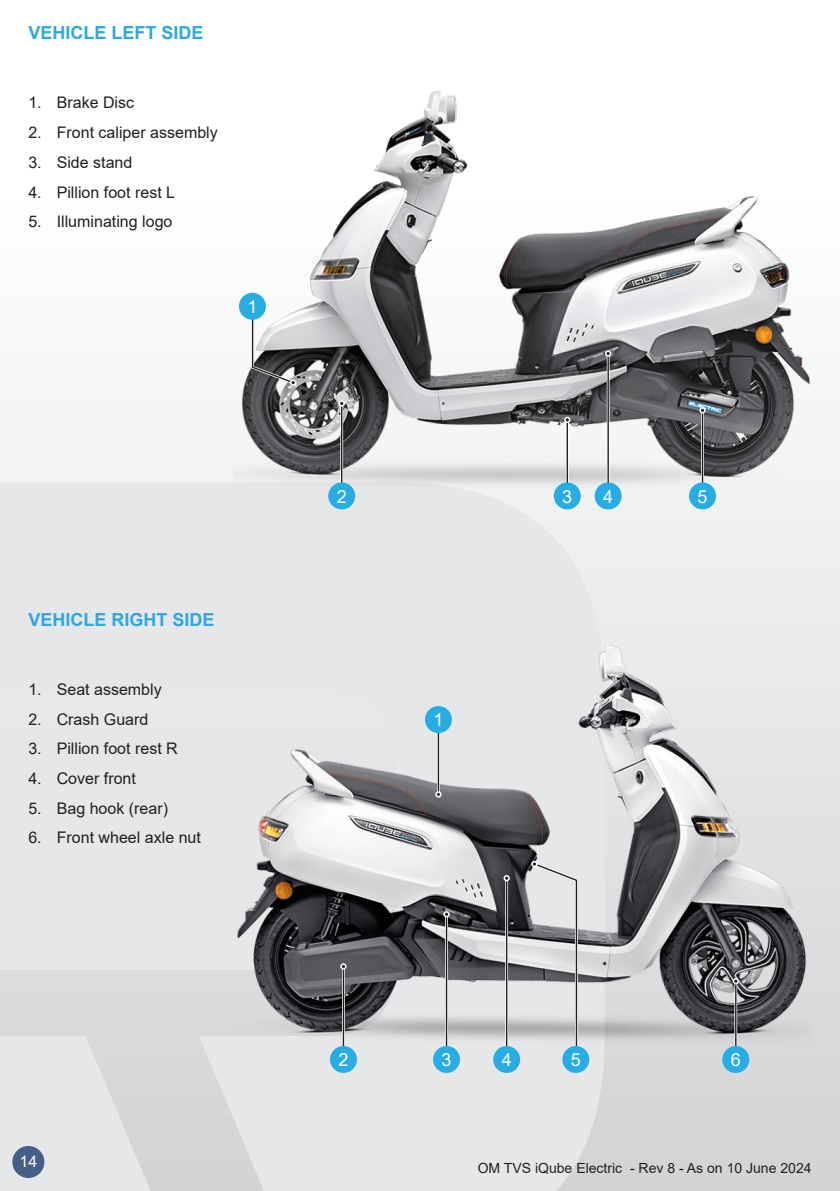
<style>
.page{position:relative;width:840px;height:1191px;background:#fff}
.page>*{position:absolute;margin:0;border:0;box-sizing:border-box;transform-origin:0 0}
.SubTitle{font:700 18px "Arial";color:#2fa8df}
.t1{font:18px "Arial";color:#fff}
.t2{font:16px "Arial";color:#231f20}
.t3{font:16px "Arial";color:#fff}
.t4{font:14px "Arial";color:#231f20}
</style>
<div class="page">
<div style="left:0;top:0;width:839px;height:1191px;background:linear-gradient(to bottom,#fff,#d2d4d6)"></div>
<svg style="left:0;top:482px;width:604px;height:709px;background:#e3e4e6"></svg>
<div style="left:0;top:760px;width:232px;height:210px;background:#e6e7e9"></div>
<div style="left:12px;top:1146px;width:32px;height:32px;background:#465f89;border-radius:50%"></div>
<img style="left:232px;top:62px;width:579px;height:443px">
<hr style="left:340px;top:404px;width:3px;height:80px;background:#fff">
<hr style="left:341px;top:404px;width:1px;height:80px;background:#231f20">
<div style="left:328px;top:482px;width:27px;height:27px;background:#27ade3;border-radius:50%"></div>
<div style="left:239px;top:293px;width:27px;height:27px;background:#27ade3;border-radius:50%"></div>
<img style="left:232px;top:618px;width:579px;height:443px">
<hr style="left:342px;top:967px;width:2px;height:87px;background:#231f20">
<hr style="left:734px;top:982px;width:2px;height:64px;background:#231f20">
<hr style="left:445px;top:916px;width:2px;height:145px;background:#231f20">
<hr style="left:505px;top:878px;width:3px;height:170px;background:#fff">
<hr style="left:505px;top:878px;width:2px;height:170px;background:#231f20">
<div style="left:330px;top:1046px;width:27px;height:27px;background:#27ade3;border-radius:50%"></div>
<div style="left:433px;top:1046px;width:27px;height:27px;background:#27ade3;border-radius:50%"></div>
<div style="left:493px;top:1046px;width:27px;height:27px;background:#27ade3;border-radius:50%"></div>
<div style="left:722px;top:1046px;width:26px;height:27px;background:#27ade3;border-radius:50%"></div>
<hr style="left:437px;top:723px;width:2px;height:70px;background:#231f20">
<div style="left:424px;top:706px;width:27px;height:27px;background:#27ade3;border-radius:50%"></div>
<div style="left:562px;top:1046px;width:27px;height:27px;background:#27ade3;border-radius:50%"></div>
<hr style="left:565px;top:421px;width:3px;height:62px;background:#fff">
<hr style="left:566px;top:421px;width:1px;height:62px;background:#231f20">
<hr style="left:606px;top:354px;width:3px;height:132px;background:#fff">
<hr style="left:607px;top:354px;width:1px;height:132px;background:#231f20">
<div style="left:594px;top:482px;width:27px;height:27px;background:#27ade3;border-radius:50%"></div>
<div style="left:553px;top:482px;width:27px;height:27px;background:#27ade3;border-radius:50%"></div>
<svg style="left:696px;top:393px;width:4px;height:4px"></svg>
<hr style="left:700px;top:410px;width:3px;height:91px;background:#fff">
<hr style="left:701px;top:410px;width:1px;height:91px;background:#231f20">
<div style="left:688px;top:482px;width:27px;height:27px;background:#27ade3;border-radius:50%"></div>
<svg style="left:250px;top:315px;width:46px;height:71px"></svg>
<div style="left:290px;top:379px;width:6px;height:7px;border:2px solid #fff;border-radius:50%"></div>
<div style="left:338px;top:400px;width:7px;height:7px;border:2px solid #fff;border-radius:50%"></div>
<svg style="left:564px;top:417px;width:6px;height:6px"></svg>
<div style="left:604px;top:350px;width:7px;height:7px;border:2px solid #fff;border-radius:50%"></div>
<svg style="left:699px;top:407px;width:6px;height:6px"></svg>
<svg style="left:340px;top:963px;width:6px;height:6px"></svg>
<svg style="left:443px;top:911px;width:6px;height:6px"></svg>
<svg style="left:435px;top:791px;width:6px;height:6px"></svg>
<svg style="left:732px;top:978px;width:6px;height:6px"></svg>
<svg style="left:503px;top:875px;width:6px;height:6px"></svg>
<svg style="left:530px;top:860px;width:49px;height:200px;background:#c6cacd"></svg>
<p class="SubTitle" style="left:28px;top:20px;width:177px">VEHICLE LEFT SIDE</p>
<p class="t2" style="left:28px;top:92px;width:107px">1. Brake Disc</p>
<p class="t2" style="left:28px;top:121px;width:191px">2. Front caliper assembly</p>
<p class="t2" style="left:28px;top:151px;width:105px">3. Side stand</p>
<p class="t2" style="left:28px;top:181px;width:148px">4. Pillion foot rest L</p>
<p class="t2" style="left:28px;top:210px;width:145px">5. Illuminating logo</p>
<p class="t1" style="left:247px;top:294px;width:12px">1</p>
<p class="SubTitle" style="left:28px;top:606px;width:188px">VEHICLE RIGHT SIDE</p>
<p class="t2" style="left:28px;top:678px;width:135px">1. Seat assembly</p>
<p class="t2" style="left:28px;top:708px;width:121px">2. Crash Guard</p>
<p class="t2" style="left:28px;top:737px;width:151px">3. Pillion foot rest R</p>
<p class="t2" style="left:28px;top:767px;width:109px">4. Cover front</p>
<p class="t2" style="left:28px;top:797px;width:141px">5. Bag hook (rear)</p>
<p class="t2" style="left:28px;top:826px;width:174px">6. Front wheel axle nut</p>
<p class="t1" style="left:336px;top:484px;width:12px">2</p>
<p class="t1" style="left:433px;top:707px;width:12px">1</p>
<p class="t1" style="left:562px;top:484px;width:12px">3</p>
<p class="t1" style="left:602px;top:484px;width:12px">4</p>
<p class="t1" style="left:697px;top:484px;width:12px">5</p>
<p class="t3" style="left:19px;top:1150px;width:19px">14</p>
<p class="t1" style="left:338px;top:1047px;width:12px">2</p>
<p class="t1" style="left:441px;top:1047px;width:12px">3</p>
<p class="t1" style="left:501px;top:1047px;width:12px">4</p>
<p class="t1" style="left:730px;top:1047px;width:12px">6</p>
<p class="t1" style="left:570px;top:1047px;width:12px">5</p>
<p class="t4" style="left:477px;top:1158px;width:335px">OM TVS iQube Electric - Rev 8 - As on 10 June 2024</p>
</div>
